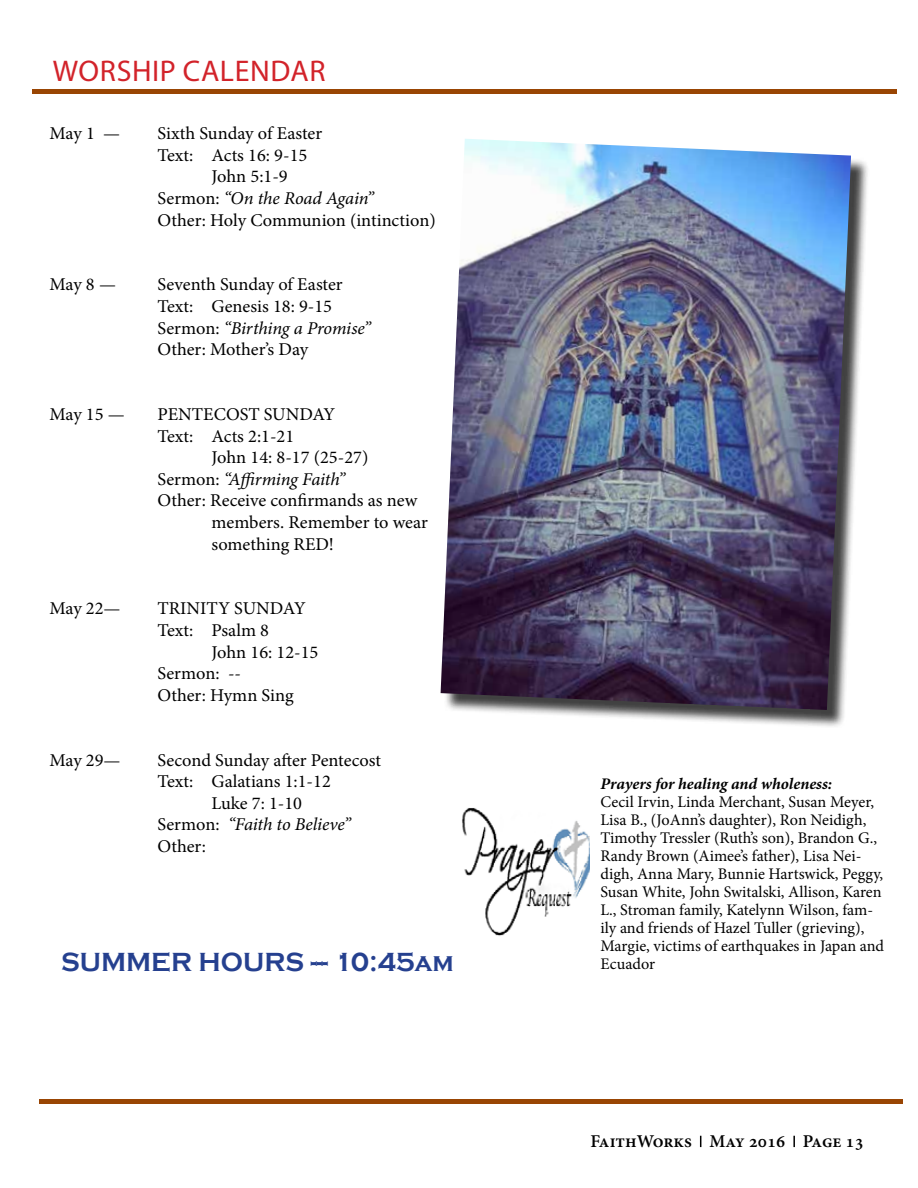
<style>
.page{position:relative;width:918px;height:1188px;background:#fff}
.page>*{position:absolute;margin:0;border:0;box-sizing:border-box;transform-origin:0 0}
.t1{font:30px "Myriad Pro";letter-spacing:.02em;color:#d2232a}
.t2{font:700 27px "Copperplate Gothic";color:#25408f;scale:.96 1}
.t3{font:18px/21.6px "Minion Pro";color:#000}
.t4{font:italic 18px "Minion Pro";letter-spacing:-.01em;color:#000}
.t5{font:600 18px "Minion Pro";color:#000}
.t6{font:16.2px/18px "Minion Pro";letter-spacing:-.015em;color:#000}
.t7{font:italic 700 16.2px "Minion Pro";letter-spacing:-.005em;color:#000}
.s1{font-style:normal}
.s2{font-style:italic}
</style>
<div class="page">
<svg style="left:793px;top:1136px;width:2px;height:11px"></svg>
<div style="left:33px;top:89px;width:864px;height:5px;background:#994503"></div>
<div style="left:39px;top:1099px;width:864px;height:5px;background:#994503"></div>
<img style="left:462px;top:808px;width:128px;height:128px">
<div style="left:443px;top:142px;width:426px;height:586px;background:#000;opacity:.75"></div>
<img style="left:441px;top:139px;width:410px;height:571px">
<h1 class="t1" style="left:53px;top:52px;width:275px">WORSHIP CALENDAR</h1>
<p class="t3" style="left:50px;top:123px;width:72px">May 1 —</p>
<p class="t3" style="left:158px;top:123px;width:166px">Sixth Sunday of Easter</p>
<p class="t3" style="left:158px;top:144px;width:151px">Text: Acts 16: 9-15</p>
<p class="t3" style="left:212px;top:166px;width:78px">John 5:1-9</p>
<p class="t4" style="left:158px;top:186px;width:218px"><span class="s1">Sermon:</span> “On the Road Again”</p>
<p class="t3" style="left:158px;top:209px;width:280px">Other: Holy Communion (intinction)</p>
<p class="t3" style="left:50px;top:274px;width:68px">May 8 —</p>
<p class="t3" style="left:158px;top:274px;width:215px">Seventh Sunday of Easter<br>Text: Genesis 18: 9-15<br>Sermon: <span class="s2">“Birthing a Promise”<br></span>Other: Mother’s Day</p>
<p class="t3" style="left:50px;top:403px;width:77px">May 15 —</p>
<p class="t3" style="left:158px;top:403px;width:179px">PENTECOST SUNDAY<br>Text: Acts 2:1-21</p>
<p class="t3" style="left:212px;top:447px;width:158px">John 14: 8-17 (25-27)</p>
<p class="t4" style="left:158px;top:467px;width:189px"><span class="s1">Sermon:</span> “Affirming Faith”</p>
<p class="t3" style="left:158px;top:490px;width:262px">Other: Receive confirmands as new</p>
<p class="t3" style="left:212px;top:511px;width:218px">members. Remember to wear</p>
<p class="t3" style="left:212px;top:533px;width:124px">something RED!</p>
<p class="t3" style="left:50px;top:598px;width:73px">May 22—</p>
<p class="t3" style="left:158px;top:598px;width:150px">TRINITY SUNDAY<br>Text: Psalm 8</p>
<p class="t3" style="left:158px;top:641px;width:162px;text-indent:54px">John 16: 12-15<br>Sermon: --<br>Other: Hymn Sing</p>
<p class="t3" style="left:50px;top:749px;width:73px">May 29—</p>
<p class="t3" style="left:158px;top:749px;width:225px">Second Sunday after Pentecost</p>
<p class="t3" style="left:158px;top:771px;width:175px">Text: Galatians 1:1-12</p>
<p class="t3" style="left:212px;top:792px;width:92px">Luke 7: 1-10</p>
<p class="t4" style="left:158px;top:812px;width:195px"><span class="s1">Sermon:</span> “Faith to Believe”</p>
<p class="t3" style="left:158px;top:835px;width:50px">Other:</p>
<h2 class="t2" style="left:61px;top:947px;width:411px">SUMMER HOURS --- 10:45am</h2>
<p class="t7" style="left:600px;top:772px;width:233px">Prayers for healing and wholeness:</p>
<p class="t6" style="left:600px;top:792px;width:285px">Cecil Irvin, Linda Merchant, Susan Meyer, Lisa B., (JoAnn’s daughter), Ron Neidigh, Timothy Tressler (Ruth’s son), Brandon G., Randy Brown (Aimee’s father), Lisa Nei&shy;digh, Anna Mary, Bunnie Hartswick, Peggy, Susan White, John Switalski, Allison, Karen L., Stroman family, Katelynn Wilson, fam&shy;ily and friends of Hazel Tuller (grieving), Margie, victims of earthquakes in Japan and Ecuador</p>
<p class="t5" style="left:591px;top:1129px;width:275px">FaithWorks May 2016 Page 13</p>
</div>
